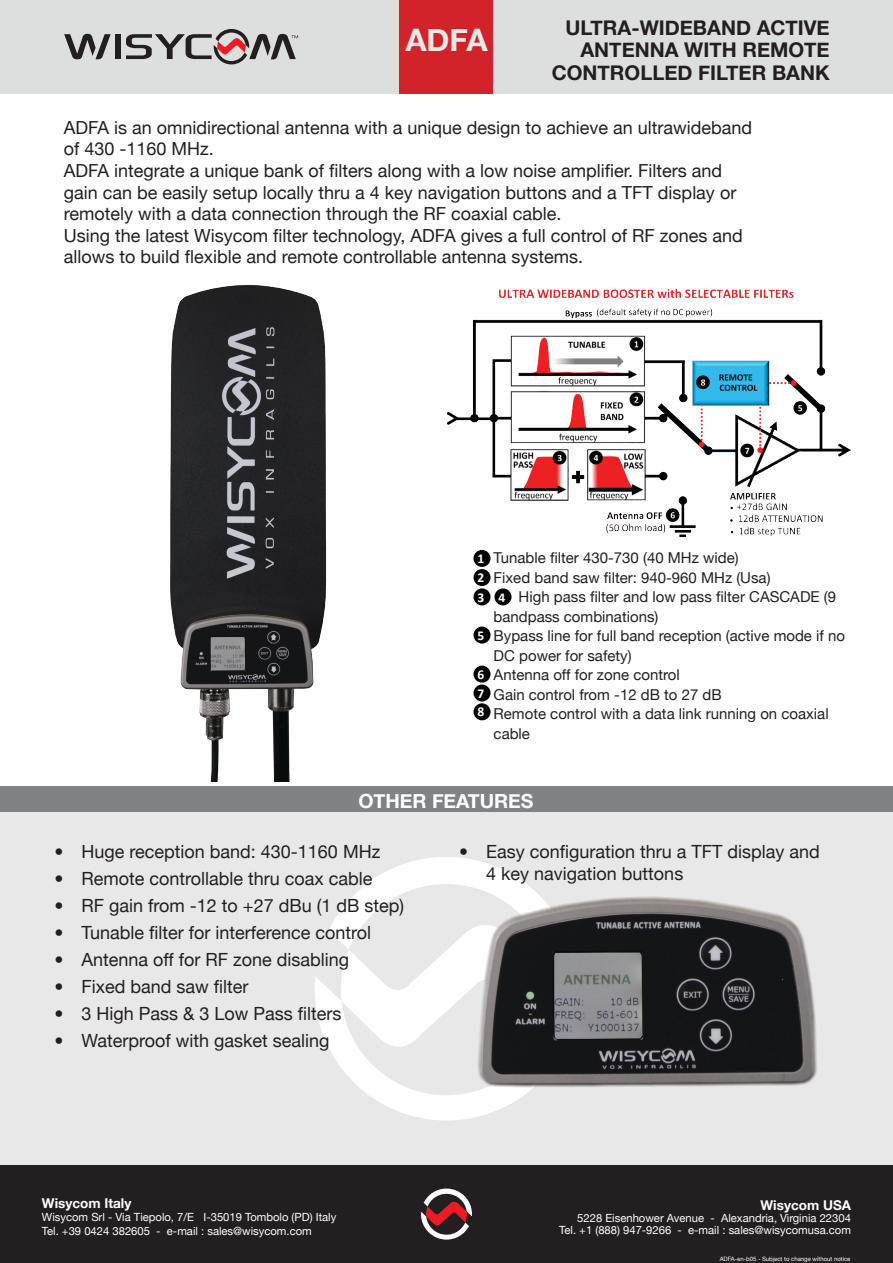
<style>
.page{position:relative;width:893px;height:1263px;background:#fff}
.page>*{position:absolute;margin:0;border:0;box-sizing:border-box;transform-origin:0 0}
.t1{font:700 31.05px "Helvetica Neue";color:#e7e8e8}
.t2{font:700 20.25px "Helvetica Neue";color:#231f20}
.t3{font:700 19.5px "Helvetica Neue";color:#fff}
.t4{font:18.15px "Helvetica Neue";color:#231f20}
.t5{font:18px "Helvetica Neue";color:#231f20}
.t6{font:15px/19.5px "Helvetica Neue";color:#231f20}
.t7{font:700 13.5px "Helvetica Neue";color:#fff}
.t8{font:700 13.5px "Calibri";color:#fff}
.t9{font:11.25px "Helvetica Neue";color:#fff}
.t10{font:6px "Helvetica Neue";color:#fff}
.s1{font-size:18px}
</style>
<div class="page">
<div style="left:0;top:0;width:893px;height:93px;background:#dddede"></div>
<div style="left:400px;top:0;width:93px;height:93px;background:#d2232a"></div>
<div style="left:0;top:1165px;width:893px;height:98px;background:#231f20"></div>
<div style="left:115px;top:34px;width:5px;height:25px;background:#231f20"></div>
<svg style="left:64px;top:34px;width:47px;height:25px"></svg>
<svg style="left:126px;top:29px;width:172px;height:35px"></svg>
<svg style="left:421px;top:1188px;width:51px;height:51px"></svg>
<div style="left:0;top:787px;width:893px;height:25px;background:#808386"></div>
<div style="left:0;top:812px;width:893px;height:353px;background:#e9e8e8"></div>
<svg style="left:315px;top:857px;width:225px;height:263px"></svg>
<img style="left:170px;top:285px;width:157px;height:497px">
<img style="left:448px;top:289px;width:402px;height:248px">
<div style="left:473px;top:550px;width:17px;height:17px;background:#010203;border-radius:50%"></div>
<div style="left:473px;top:569px;width:17px;height:17px;background:#010203;border-radius:50%"></div>
<div style="left:473px;top:588px;width:17px;height:17px;background:#010203;border-radius:50%"></div>
<div style="left:494px;top:588px;width:17px;height:17px;background:#010203;border-radius:50%"></div>
<div style="left:473px;top:626px;width:17px;height:18px;background:#010203;border-radius:50%"></div>
<div style="left:473px;top:666px;width:17px;height:17px;background:#010203;border-radius:50%"></div>
<div style="left:473px;top:684px;width:17px;height:17px;background:#010203;border-radius:50%"></div>
<div style="left:473px;top:703px;width:17px;height:17px;background:#010203;border-radius:50%"></div>
<img style="left:477px;top:896px;width:340px;height:191px">
<p class="t1" style="left:405px;top:21px;width:84px">ADFA</p>
<p class="t2" style="left:565px;top:15px;width:266px">ULTRA-WIDEBAND ACTIVE</p>
<p class="t2" style="left:580px;top:37px;width:251px">ANTENNA WITH REMOTE</p>
<p class="t2" style="left:552px;top:60px;width:279px">CONTROLLED FILTER BANK</p>
<p class="t5" style="left:64px;top:117px;width:690px">ADFA is an omnidirectional antenna with a unique design to achieve an ultrawideband</p>
<p class="t5" style="left:64px;top:138px;width:152px">of 430 -1160 MHz.</p>
<p class="t5" style="left:64px;top:160px;width:660px">ADFA integrate a unique bank of filters along with a low noise amplifier. Filters and</p>
<p class="t5" style="left:64px;top:181px;width:674px">gain can be easily setup locally thru a 4 key navigation buttons and a TFT display or</p>
<p class="t5" style="left:64px;top:203px;width:499px">remotely with a data connection through the RF coaxial cable.</p>
<p class="t5" style="left:64px;top:225px;width:681px">Using the latest Wisycom filter technology, ADFA gives a full control of RF zones and</p>
<p class="t5" style="left:64px;top:246px;width:521px">allows to build flexible and remote controllable antenna systems.</p>
<p class="t6" style="left:494px;top:548px;width:247px">Tunable filter 430-730 (40 MHz wide)</p>
<p class="t6" style="left:494px;top:567px;width:278px">Fixed band saw filter: 940-960 MHz (Usa)</p>
<p class="t6" style="left:494px;top:587px;width:344px;text-indent:25px">High pass filter and low pass filter CASCADE (9 bandpass combinations)</p>
<p class="t6" style="left:494px;top:626px;width:353px">Bypass line for full band reception (active mode if no<br>DC power for safety)</p>
<p class="t6" style="left:494px;top:665px;width:188px">Antenna off for zone control</p>
<p class="t6" style="left:494px;top:684px;width:230px">Gain control from -12 dB to 27 dB</p>
<p class="t6" style="left:494px;top:704px;width:337px">Remote control with a data link running on coaxial cable</p>
<p class="t8" style="left:478px;top:549px;width:8px">1</p>
<p class="t8" style="left:478px;top:568px;width:8px">2</p>
<p class="t8" style="left:478px;top:587px;width:8px">3</p>
<p class="t8" style="left:499px;top:587px;width:8px">4</p>
<p class="t8" style="left:478px;top:626px;width:8px">5</p>
<p class="t8" style="left:478px;top:665px;width:8px">6</p>
<p class="t8" style="left:478px;top:684px;width:8px">7</p>
<p class="t8" style="left:478px;top:702px;width:8px">8</p>
<p class="t3" style="left:358px;top:789px;width:177px">OTHER FEATURES</p>
<p class="t4" style="left:55px;top:840px;width:327px">• Huge reception band: 430-1160 MHz</p>
<p class="t4" style="left:55px;top:867px;width:320px">• Remote controllable thru coax cable</p>
<p class="t4" style="left:55px;top:894px;width:351px">• RF gain from -12 to +27 dBu (1 dB step)</p>
<p class="t4" style="left:55px;top:921px;width:318px">• Tunable filter for interference control</p>
<p class="t4" style="left:55px;top:948px;width:296px">• Antenna off for RF zone disabling</p>
<p class="t4" style="left:55px;top:975px;width:195px">• Fixed band saw filter</p>
<p class="t4" style="left:55px;top:1002px;width:289px">• 3 High Pass &amp; 3 Low Pass filters</p>
<p class="t4" style="left:55px;top:1029px;width:277px">• Waterproof with gasket sealing</p>
<p class="t4" style="left:459px;top:841px;width:362px">• Easy configuration thru a TFT display <span class="s1">and</span></p>
<p class="t5" style="left:486px;top:862px;width:199px">4 key navigation buttons</p>
<p class="t7" style="left:42px;top:1195px;width:91px">Wisycom Italy</p>
<p class="t9" style="left:42px;top:1211px;width:296px">Wisycom Srl - Via Tiepolo, 7/E I-35019 Tombolo (PD) Italy</p>
<p class="t9" style="left:42px;top:1224px;width:271px">Tel. +39 0424 382605 - e-mail : sales@wisycom.com</p>
<p class="t7" style="left:760px;top:1197px;width:92px">Wisycom USA</p>
<p class="t9" style="left:577px;top:1211px;width:275px">5228 Eisenhower Avenue - Alexandria, Virginia 22304</p>
<p class="t9" style="left:559px;top:1223px;width:293px">Tel. +1 (888) 947-9266 - e-mail : sales@wisycomusa.com</p>
<p class="t10" style="left:720px;top:1255px;width:132px">ADFA-en-b05 - Subject to change without notice</p>
</div>
